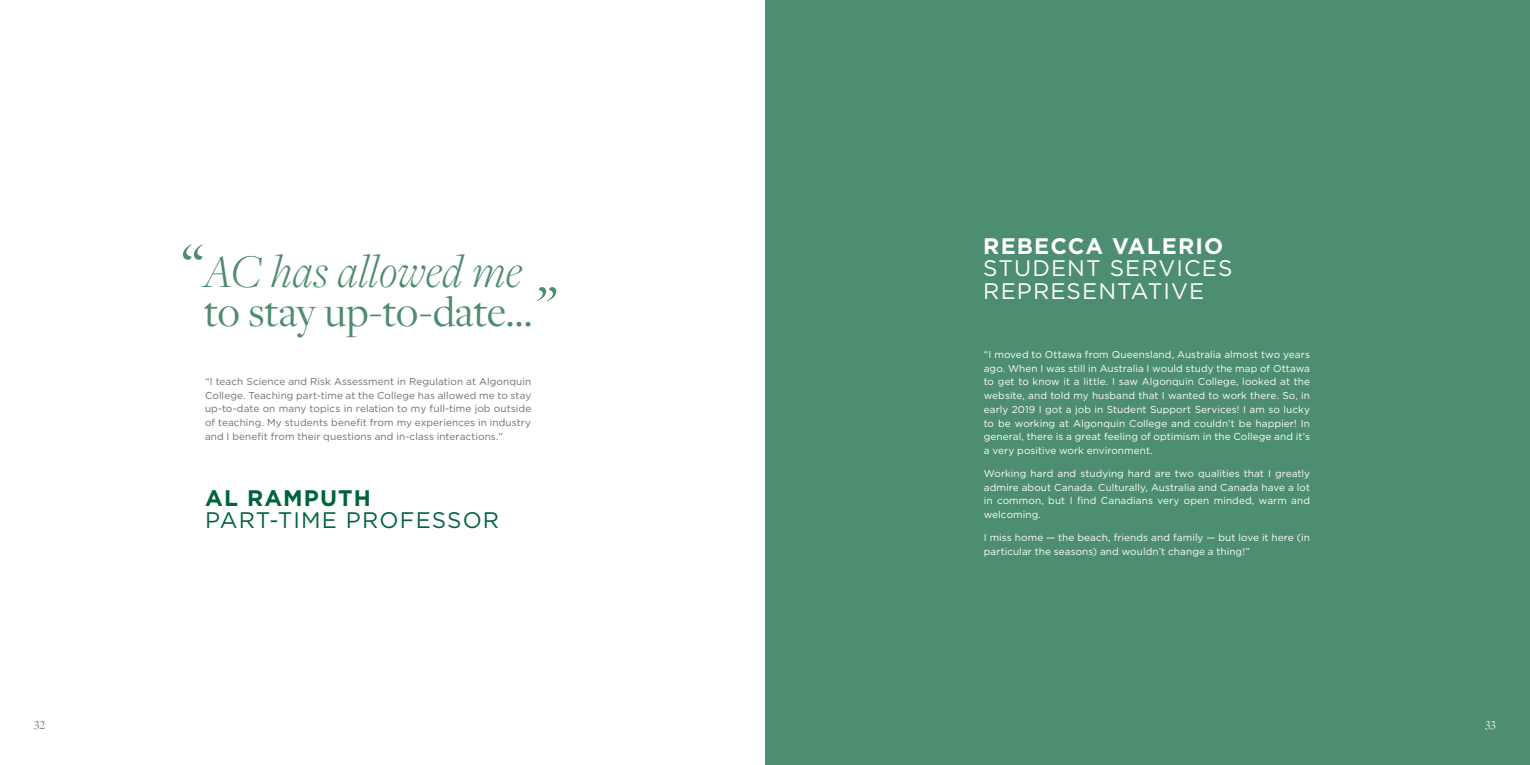
<style>
.page{position:relative;width:1530px;height:765px;background:#fff}
.page>*{position:absolute;margin:0;border:0;box-sizing:border-box;transform-origin:0 0}
.t1{font:italic 300 48.75px "Freight Disp Pro";letter-spacing:.005em;color:#4f8b6d}
.t2{font:44.5px "Freight Disp Pro";color:#4f8b6d}
.t3{font:22.5px/22.5px "Gotham";letter-spacing:.05em;color:#fff}
.t4{font:22.5px "Gotham";letter-spacing:.05em;color:#00643b}
.t5{font:700 22.5px "Gotham";letter-spacing:.05em;color:#fff}
.t6{font:700 22.5px "Gotham";letter-spacing:.05em;color:#00643b}
.t7{font:12.5px "Freight Disp Pro";color:#6d6e71}
.t8{font:12.5px "Freight Disp Pro";color:#fff}
.t9{font:10px/13.8px "Gotham";letter-spacing:.01em;color:#fff;text-align:justify}
.t10{font:10px/13.8px "Gotham";letter-spacing:.01em;color:#6d6e71;text-align:justify}
.s1{font-weight:400;font-style:normal;font-size:64.75px}
.s2{font-style:italic;font-size:60.25px}
</style>
<div class="page">
<div style="left:765px;top:0;width:765px;height:765px;background:#4d8d70"></div>
<h1 class="t1" style="left:181px;top:239px;width:342px"><span class="s1">“</span>AC has allowed me</h1>
<h2 class="t2" style="left:204px;top:283px;width:351px">to stay up-to-date...<span class="s2">”</span></h2>
<p class="t10" style="left:205px;top:374px;width:328px">“I teach Science and Risk Assessment in Regulation at Algonquin College. Teaching part-time at the College has allowed me to stay up-to-date on many topics in relation to my full-time job outside of teaching. My students benefit from my experiences in industry and I benefit from their questions and in-class interactions.”</p>
<h3 class="t6" style="left:205px;top:483px;width:167px">AL RAMPUTH</h3>
<h3 class="t4" style="left:205px;top:506px;width:296px">PART-TIME PROFESSOR</h3>
<h3 class="t5" style="left:983px;top:231px;width:242px">REBECCA VALERIO</h3>
<h3 class="t3" style="left:983px;top:257px;width:251px">STUDENT SERVICES<br>REPRESENTATIVE</h3>
<p class="t9" style="left:984px;top:347px;width:328px">“I moved to Ottawa from Queensland, Australia almost two years ago. When I was still in Australia I would study the map of Ottawa to get to know it a little. I saw Algonquin College, looked at the website, and told my husband that I wanted to work there. So, in early 2019 I got a job in Student Support Services! I am so lucky to be working at Algonquin College and couldn’t be happier! In general, there is a great feeling of optimism in the College and it’s a very positive work environment.</p>
<p class="t9" style="left:984px;top:466px;width:328px">Working hard and studying hard are two qualities that I greatly admire about Canada. Culturally, Australia and Canada have a lot in common, but I find Canadians very open minded, warm and welcoming.</p>
<p class="t9" style="left:984px;top:530px;width:328px">I miss home — the beach, friends and family — but love it here (in particular the seasons) and wouldn’t change a thing!”</p>
<p class="t7" style="left:34px;top:716px;width:12px">32</p>
<p class="t8" style="left:1485px;top:716px;width:12px">33</p>
</div>
